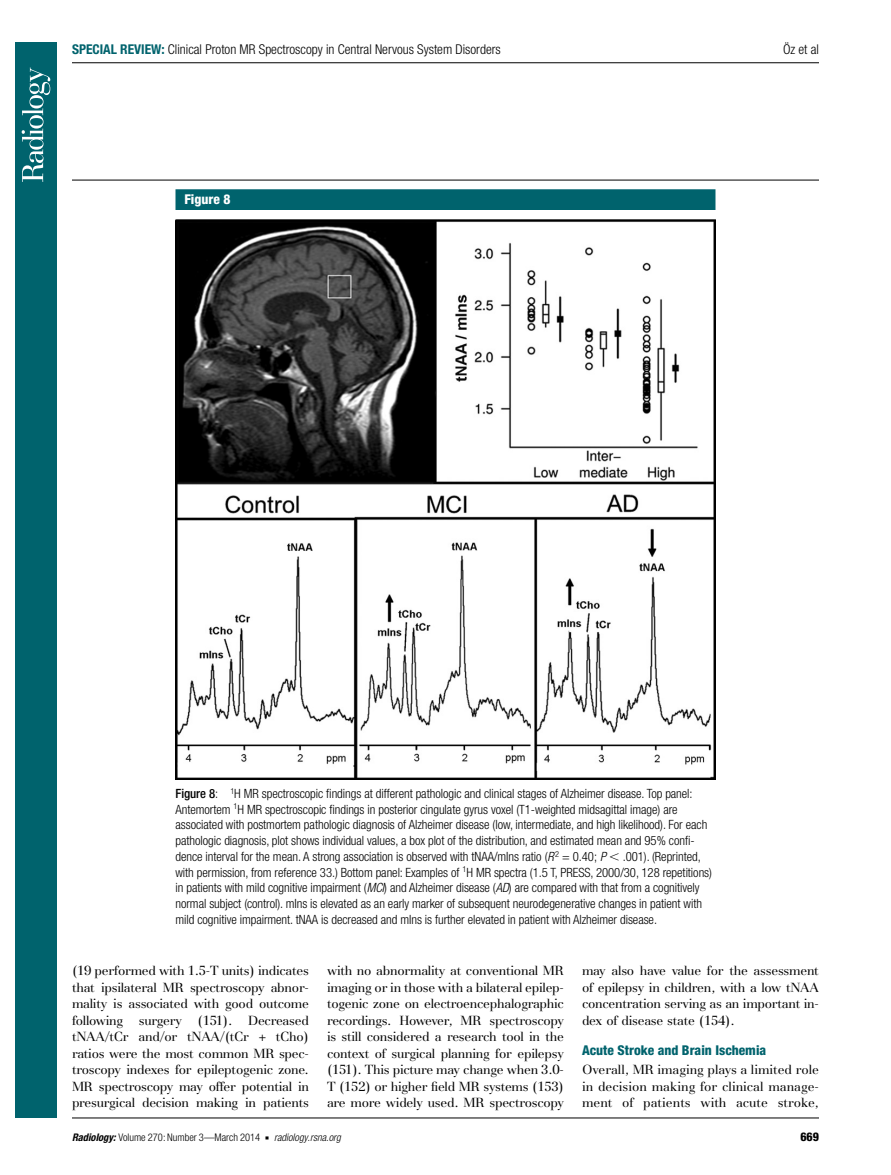
<style>
.page{position:relative;width:891px;height:1175px;background:#fff}
.page>*{position:absolute;margin:0;border:0;box-sizing:border-box;transform-origin:0 0}
.t1{font:300 condensed 13.5px "Helvetica Neue";color:#000}
.t2{font:800 condensed 13.5px "Helvetica Neue";color:#00636d}
.t3{font:800 condensed 13.5px "Helvetica Neue";color:#fff}
.t4{font:13.2px/16.5px "AT Basilia";letter-spacing:-.02em;color:#000;text-align:justify}
.t5{font:300 condensed 12.75px/15.8px "Helvetica Neue";letter-spacing:-.005em;color:#000}
.t6{font:800 condensed 12px "Helvetica Neue";color:#000}
.t7{font:300 condensed 10.5px "Helvetica Neue";color:#000}
.s1{font-weight:700;color:#00636d}
.s2{font-weight:500}
.s3{font-style:italic}
.s4{font-family:"Universal Greekwith Math Pi";font-weight:400;font-stretch:normal}
.s5{font-weight:700;font-style:italic}
.s6{font-family:"Universal Newswith Comm Pi";font-weight:400;font-stretch:normal;font-size:6px}
</style>
<div class="page">
<hr style="left:72px;top:180px;width:747px;height:1px;background:#000">
<hr style="left:72px;top:1117px;width:747px;height:1px;background:#000">
<hr style="left:72px;top:62px;width:747px;height:1px;background:#000">
<div style="left:176px;top:189px;width:540px;height:21px;background:#00636d"></div>
<img style="left:176px;top:219px;width:539px;height:561px">
<div style="left:15px;top:42px;width:42px;height:1075px;background:#00636d"></div>
<svg style="left:22px;top:68px;width:28px;height:114px"></svg>
<p class="t1" style="left:72px;top:41px;width:430px"><span class="s1">SPECIAL REVIEW:</span> Clinical Proton MR Spectroscopy in Central Nervous System Disorders</p>
<p class="t1" style="left:783px;top:41px;width:37px">Öz et al</p>
<p class="t3" style="left:184px;top:191px;width:47px">Figure 8</p>
<p class="t5" style="left:175px;top:785px;width:538px"><span class="s2">Figure 8</span>: <sup>1</sup>H MR spectroscopic findings at different pathologic and clinical stages of Alzheimer disease. Top panel:<br>Antemortem <sup>1</sup>H MR spectroscopic findings in posterior cingulate gyrus voxel (T1-weighted midsagittal image) are associated with postmortem pathologic diagnosis of Alzheimer disease (low, intermediate, and high likelihood). For each pathologic diagnosis, plot shows individual values, a box plot of the distribution, and estimated mean and 95% confi&shy;dence interval for the mean. A strong association is observed with tNAA/mIns ratio (<span class="s3">R</span><sup>2</sup> = 0.40; <span class="s3">P</span> <span class="s4">,</span> .001). (Reprinted, with permission, from reference 33.) Bottom panel: Examples of <sup>1</sup>H MR spectra (1.5 T, PRESS, 2000/30, 128 repetitions) in patients with mild cognitive impairment (<span class="s3">MCI</span>) and Alzheimer disease (<span class="s3">AD</span>) are compared with that from a cognitively normal subject (control). mIns is elevated as an early marker of subsequent neurodegenerative changes in patient with mild cognitive impairment. tNAA is decreased and mIns is further elevated in patient with Alzheimer disease.</p>
<p class="t4" style="left:72px;top:962px;width:239px">(19 performed with 1.5-T units) indicates that ipsilateral MR spectroscopy abnor&shy;mality is associated with good outcome following surgery (151). Decreased tNAA/tCr and/or tNAA/(tCr + tCho) ratios were the most common MR spec&shy;troscopy indexes for epileptogenic zone.<br>MR spectroscopy may offer potential in presurgical decision making in patients</p>
<p class="t4" style="left:327px;top:962px;width:239px">with no abnormality at conventional MR imaging or in those with a bilateral epilep&shy;togenic zone on electroencephalographic recordings. However, MR spectroscopy is still considered a research tool in the context of surgical planning for epilepsy (151). This picture may change when 3.0- T (152) or higher field MR systems (153) are more widely used. MR spectroscopy</p>
<p class="t4" style="left:582px;top:962px;width:239px">may also have value for the assessment of epilepsy in children, with a low tNAA concentration serving as an important in&shy;dex of disease state (154).</p>
<p class="t2" style="left:582px;top:1041px;width:186px">Acute Stroke and Brain Ischemia</p>
<p class="t4" style="left:582px;top:1061px;width:239px">Overall, MR imaging plays a limited role in decision making for clinical manage&shy;ment of patients with acute stroke,</p>
<p class="t7" style="left:72px;top:1130px;width:270px"><span class="s5">Radiology:</span> Volume 270: Number 3—March 2014 <span class="s6">n</span> <span class="s3">radiology.rsna.org</span></p>
<p class="t6" style="left:801px;top:1128px;width:20px">669</p>
</div>
